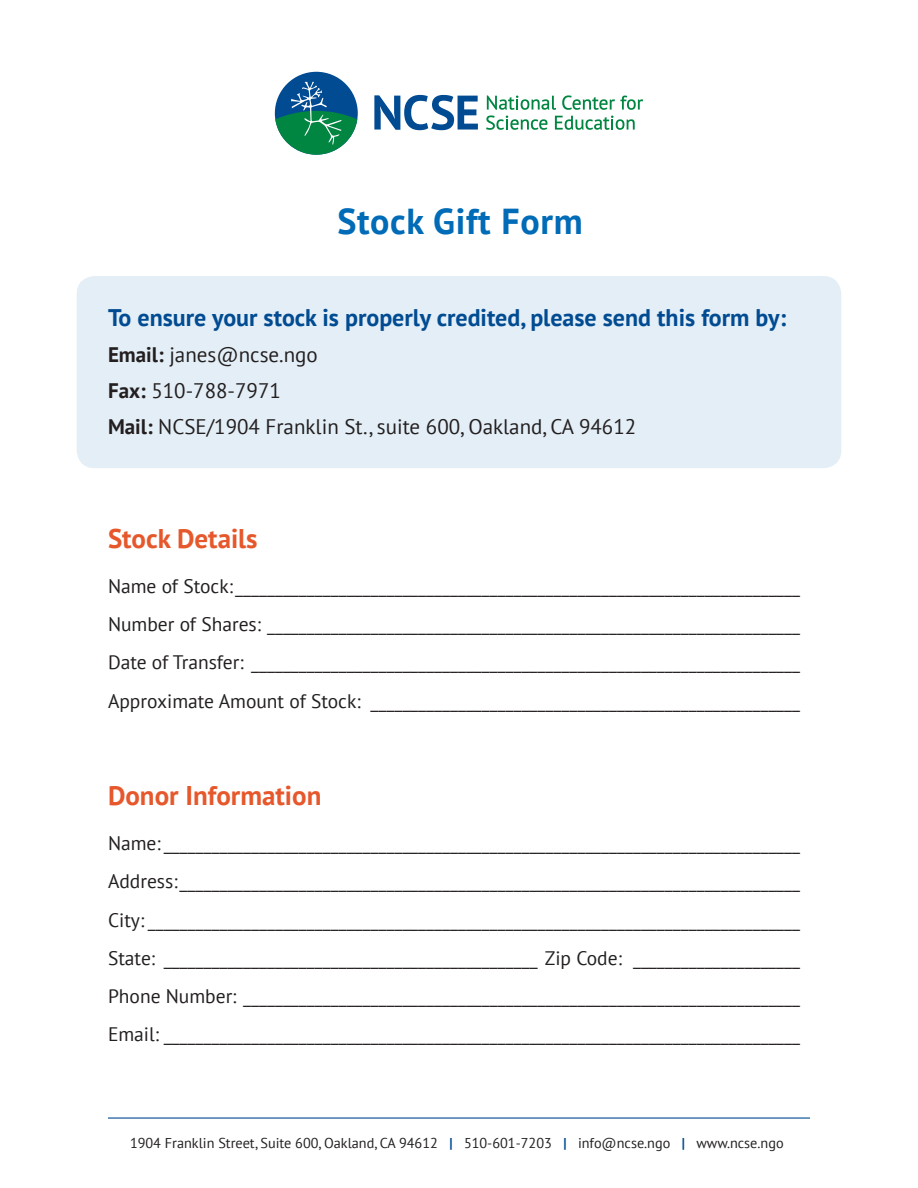
<style>
.page{position:relative;width:918px;height:1188px;background:#fff}
.page>*{position:absolute;margin:0;border:0;box-sizing:border-box;transform-origin:0 0}
.heads{font:700 36px "PT Sans";letter-spacing:.02em;color:#006bb6}
.BODY{font:700 27px "PT Sans";color:#e6582c}
.BODY-2{font:700 24px "PT Sans";color:#014b92}
.BODY-3{font:21px "PT Sans";color:#231f20}
.BODY-4{font:19.5px "PT Sans";color:#231f20}
.t1{font:14.25px "PT Sans";color:#231f20}
.s1{font-weight:700}
.s2{font-weight:700;color:#014b92}
</style>
<div class="page">
<div style="left:77px;top:276px;width:764px;height:192px;background:#e3eef6;border-radius:18px"></div>
<hr style="left:108px;top:1117px;width:702px;height:2px;background:#014b92">
<div style="left:275px;top:72px;width:83px;height:83px;background:#014b92;border-radius:50%"></div>
<svg style="left:275px;top:82px;width:82px;height:73px"></svg>
<svg style="left:374px;top:95px;width:104px;height:35px"></svg>
<svg style="left:486px;top:95px;width:157px;height:35px"></svg>
<p class="heads" style="left:337px;top:197px;width:247px">Stock Gift Form</p>
<p class="BODY-2" style="left:108px;top:301px;width:680px">To ensure your stock is properly credited, please send this form by:</p>
<p class="BODY-3" style="left:108px;top:341px;width:211px"><span class="s1">Email:</span> janes@ncse.ngo</p>
<p class="BODY-3" style="left:108px;top:377px;width:174px"><span class="s1">Fax:</span> 510-788-7971</p>
<p class="BODY-3" style="left:108px;top:413px;width:530px"><span class="s1">Mail:</span> NCSE/1904 Franklin St., suite 600, Oakland, CA 94612</p>
<p class="BODY" style="left:108px;top:520px;width:151px">Stock Details</p>
<p class="BODY-4" style="left:108px;top:573px;width:694px">Name of Stock: _______________________________________________________________________</p>
<p class="BODY-4" style="left:108px;top:612px;width:694px">Number of Shares: ___________________________________________________________________</p>
<p class="BODY-4" style="left:108px;top:650px;width:694px">Date of Transfer: _____________________________________________________________________</p>
<p class="BODY-4" style="left:108px;top:688px;width:694px">Approximate Amount of Stock: ______________________________________________________</p>
<p class="BODY" style="left:108px;top:778px;width:215px">Donor Information</p>
<p class="BODY-4" style="left:108px;top:831px;width:694px">Name: ________________________________________________________________________________</p>
<p class="BODY-4" style="left:108px;top:869px;width:694px">Address:______________________________________________________________________________</p>
<p class="BODY-4" style="left:108px;top:907px;width:694px">City: __________________________________________________________________________________</p>
<p class="BODY-4" style="left:108px;top:945px;width:694px">State: _______________________________________________ Zip Code: _____________________</p>
<p class="BODY-4" style="left:108px;top:984px;width:694px">Phone Number: ______________________________________________________________________</p>
<p class="BODY-4" style="left:108px;top:1022px;width:694px">Email: ________________________________________________________________________________</p>
<p class="t1" style="left:130px;top:1133px;width:655px">1904 Franklin Street, Suite 600, Oakland, CA 94612 <span class="s2">|</span> 510-601-7203 <span class="s2">|</span> info@ncse.ngo <span class="s2">|</span> www.ncse.ngo</p>
</div>
